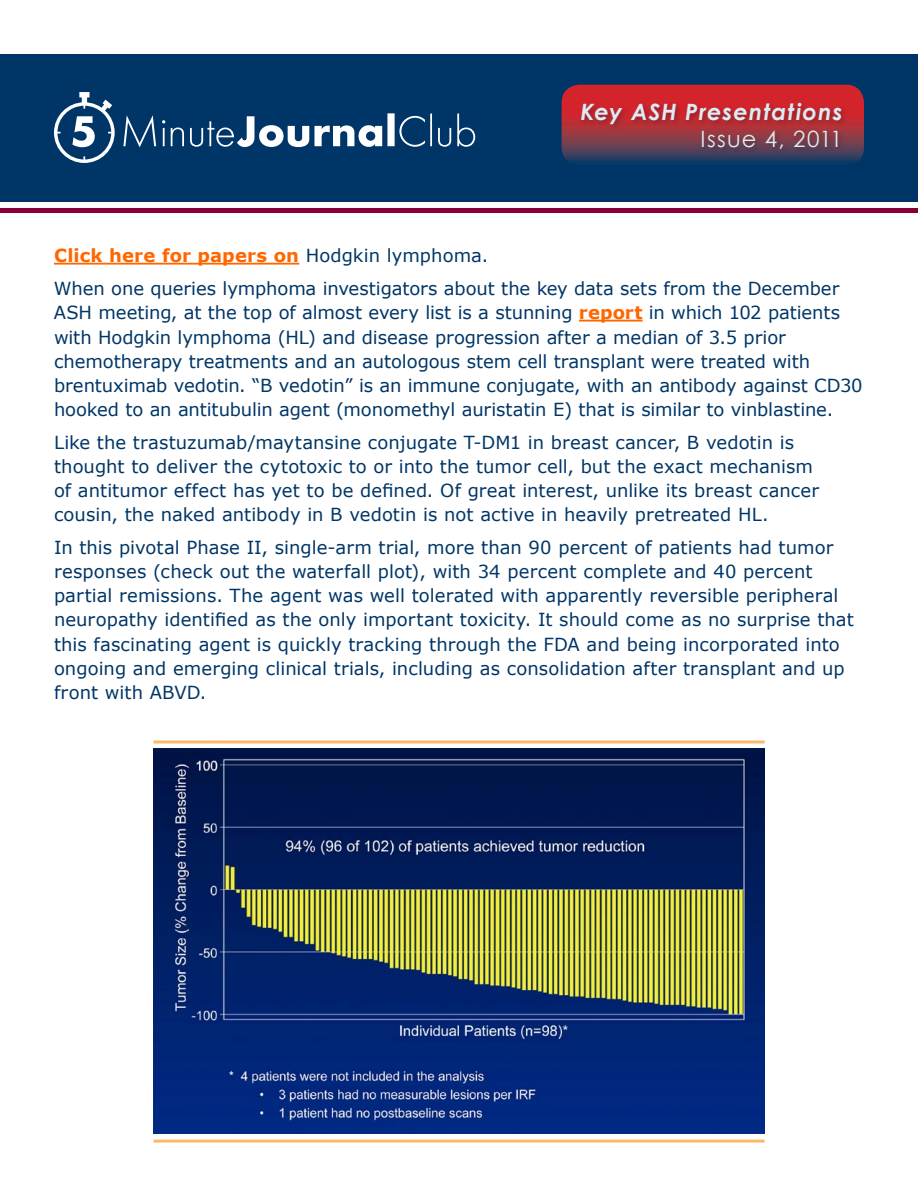
<style>
.page{position:relative;width:918px;height:1188px;background:#fff}
.page>*{position:absolute;margin:0;border:0;box-sizing:border-box;transform-origin:0 0}
.t1{font:italic 700 22.5px "Century Gothic";letter-spacing:.05em;color:#dcebf4}
.t2{font:22.5px "Century Gothic";letter-spacing:.05em;color:#dcebf4}
.t3{font:18px/24.2px "Verdana";color:#003667}
.s1{font-weight:700;color:#f60}
</style>
<div class="page">
<div style="left:0;top:54px;width:918px;height:159px;background:#003667"></div>
<div style="left:0;top:203px;width:918px;height:10px;background:#860037"></div>
<div style="left:0;top:202px;width:918px;height:6px;background:#fff"></div>
<svg style="left:54px;top:92px;width:61px;height:71px"></svg>
<svg style="left:123px;top:115px;width:33px;height:32px"></svg>
<svg style="left:162px;top:120px;width:3px;height:26px"></svg>
<svg style="left:171px;top:128px;width:13px;height:18px"></svg>
<svg style="left:190px;top:116px;width:192px;height:31px"></svg>
<div style="left:387px;top:113px;width:8px;height:33px;background:#fff"></div>
<svg style="left:399px;top:116px;width:26px;height:31px"></svg>
<hr style="left:430px;top:114px;width:2px;height:32px;background:#fff">
<svg style="left:438px;top:128px;width:13px;height:19px"></svg>
<svg style="left:457px;top:114px;width:18px;height:33px"></svg>
<svg style="left:562px;top:85px;width:302px;height:77px;background:#9c2c3c"></svg>
<div style="left:578px;top:100px;width:271px;height:56px;background:#231f20;opacity:.4"></div>
<hr style="left:54px;top:263px;width:245px;height:2px;background:#f60">
<hr style="left:579px;top:320px;width:64px;height:2px;background:#f60">
<hr style="left:153px;top:1140px;width:612px;height:3px;background:#fcb868">
<hr style="left:153px;top:741px;width:612px;height:3px;background:#fcb868">
<img style="left:153px;top:749px;width:612px;height:385px">
<p class="t1" style="left:580px;top:97px;width:264px">Key ASH Presentations</p>
<p class="t2" style="left:701px;top:125px;width:144px">Issue 4, 2011</p>
<p class="t3" style="left:54px;top:240px;width:787px;line-height:32.8px"><span class="s1">Click here for papers on</span> Hodgkin lymphoma.<br>When one queries lymphoma investigators about the key data sets from the December</p>
<p class="t3" style="left:54px;top:301px;width:810px">ASH meeting, at the top of almost every list is a stunning <span class="s1">report</span> in which 102 patients with Hodgkin lymphoma (HL) and disease progression after a median of 3.5 prior chemotherapy treatments and an autologous stem cell transplant were treated with brentuximab vedotin. “B vedotin” is an immune conjugate, with an antibody against CD30 hooked to an antitubulin agent (monomethyl auristatin E) that is similar to vinblastine.</p>
<p class="t3" style="left:54px;top:430px;width:767px">Like the trastuzumab/maytansine conjugate T-DM1 in breast cancer, B vedotin is thought to deliver the cytotoxic to or into the tumor cell, but the exact mechanism of antitumor effect has yet to be defined. Of great interest, unlike its breast cancer cousin, the naked antibody in B vedotin is not active in heavily pretreated HL.</p>
<p class="t3" style="left:54px;top:536px;width:801px">In this pivotal Phase II, single-arm trial, more than 90 percent of patients had tumor responses (check out the waterfall plot), with 34 percent complete and 40 percent partial remissions. The agent was well tolerated with apparently reversible peripheral neuropathy identified as the only important toxicity. It should come as no surprise that this fascinating agent is quickly tracking through the FDA and being incorporated into ongoing and emerging clinical trials, including as consolidation after transplant and up front with ABVD.</p>
</div>
